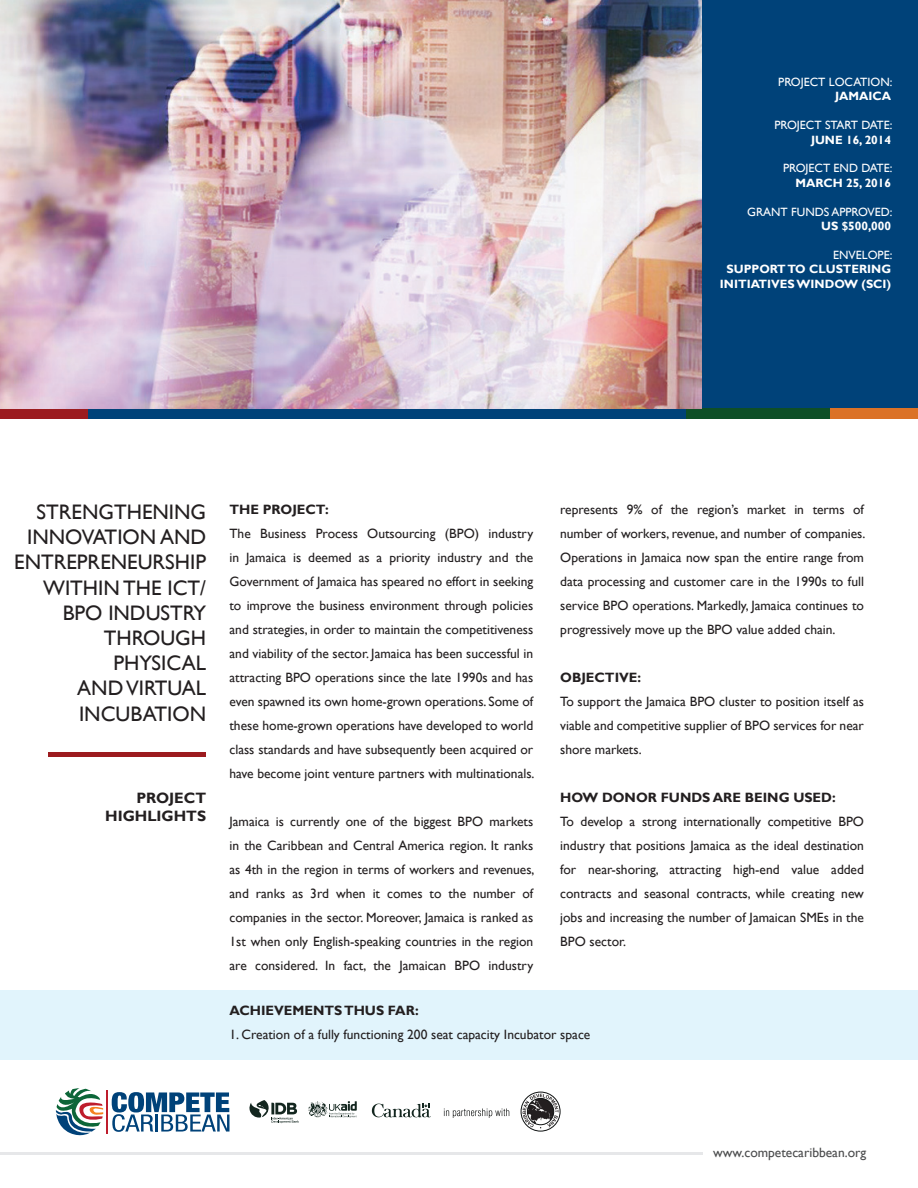
<style>
.page{position:relative;width:918px;height:1188px;background:#fff}
.page>*{position:absolute;margin:0;border:0;box-sizing:border-box;transform-origin:0 0}
.t1{font:21px/25.2px "Gill Sans";color:#231f20;text-align:right}
.t2{font:700 15px/18px "Gill Sans";color:#231f20;text-align:right}
.t3{font:13.5px/24px "Gill Sans";color:#231f20;text-align:justify}
.t4{font:700 13.5px "Gill Sans";color:#231f20}
.t5{font:13.5px "Gill Sans";color:#4b4c4d}
.t6{font:700 12px/14.4px "Gill Sans";color:#fff;text-align:center}
.t7{font:12px "Gill Sans";color:#fff}
</style>
<div class="page">
<hr style="left:1px;top:1152px;width:702px;height:3px;background:#e6e7e9">
<svg style="left:308px;top:1101px;width:49px;height:17px"></svg>
<svg style="left:372px;top:1104px;width:59px;height:13px"></svg>
<svg style="left:249px;top:1100px;width:50px;height:23px"></svg>
<svg style="left:56px;top:1088px;width:47px;height:48px"></svg>
<svg style="left:112px;top:1092px;width:118px;height:40px"></svg>
<hr style="left:106px;top:1090px;width:1px;height:43px;background:#be1d2c">
<div style="left:521px;top:1092px;width:39px;height:39px;border:1px solid #0f1212;border-radius:50%"></div>
<svg style="left:522px;top:1094px;width:36px;height:35px"></svg>
<div style="left:527px;top:1098px;width:27px;height:27px;border:1px solid #0f1212;border-radius:50%"></div>
<svg style="left:444px;top:1108px;width:65px;height:10px"></svg>
<div style="left:702px;top:0;width:216px;height:408px;background:#004279"></div>
<div style="left:684px;top:408px;width:148px;height:10px;background:#0e4f27"></div>
<div style="left:87px;top:408px;width:598px;height:10px;background:#004279"></div>
<div style="left:831px;top:408px;width:87px;height:10px;background:#db7227"></div>
<div style="left:0;top:408px;width:87px;height:10px;background:#9c1b1f"></div>
<div style="left:0;top:990px;width:918px;height:70px;background:#e1f4fc"></div>
<div style="left:49px;top:752px;width:157px;height:5px;background:#9c1b1f"></div>
<img style="left:0;top:0;width:702px;height:408px">
<p class="t7" style="left:778px;top:75px;width:116px">PROJECT LOCATION:</p>
<p class="t6" style="left:835px;top:90px;width:57px">JAMAICA</p>
<p class="t7" style="left:774px;top:118px;width:119px">PROJECT START DATE:</p>
<p class="t6" style="left:811px;top:133px;width:82px">JUNE 16, 2014</p>
<p class="t7" style="left:783px;top:161px;width:111px">PROJECT END DATE:</p>
<p class="t6" style="left:795px;top:176px;width:97px">MARCH 25, 2016</p>
<p class="t7" style="left:747px;top:205px;width:147px">GRANT FUNDS APPROVED:</p>
<p class="t6" style="left:821px;top:219px;width:71px">US $500,000</p>
<p class="t7" style="left:833px;top:248px;width:61px">ENVELOPE:</p>
<p class="t6" style="left:720px;top:262px;width:173px">SUPPORT TO CLUSTERING<br>INITIATIVES WINDOW (SCI)</p>
<h1 class="t1" style="left:14px;top:500px;width:194px">STRENGTHENING<br>INNOVATION AND<br>ENTREPRENEURSHIP<br>WITHIN THE ICT/<br>BPO INDUSTRY<br>THROUGH<br>PHYSICAL<br>AND VIRTUAL<br>INCUBATION</h1>
<p class="t4" style="left:230px;top:501px;width:101px">THE PROJECT:</p>
<p class="t3" style="left:230px;top:521px;width:307px">The Business Process Outsourcing (BPO) industry in Jamaica is deemed as a priority industry and the Government of Jamaica has speared no effort in seeking to improve the business environment through policies and strategies, in order to maintain the competitiveness and viability of the sector. Jamaica has been successful in attracting BPO operations since the late 1990s and has even spawned its own home-grown operations. Some of these home-grown operations have developed to world class standards and have subsequently been acquired or have become joint venture partners with multinationals.</p>
<p class="t3" style="left:230px;top:809px;width:307px">Jamaica is currently one of the biggest BPO markets in the Caribbean and Central America region. It ranks as 4th in the region in terms of workers and revenues, and ranks as 3rd when it comes to the number of companies in the sector. Moreover, Jamaica is ranked as 1st when only English-speaking countries in the region are considered. In fact, the Jamaican BPO industry</p>
<p class="t2" style="left:105px;top:789px;width:102px">PROJECT<br>HIGHLIGHTS</p>
<p class="t3" style="left:560px;top:498px;width:307px">represents 9% of the region’s market in terms of number of workers, revenue, and number of companies.<br>Operations in Jamaica now span the entire range from data processing and customer care in the 1990s to full service BPO operations. Markedly, Jamaica continues to progressively move up the BPO value added chain.</p>
<p class="t4" style="left:560px;top:669px;width:82px">OBJECTIVE:</p>
<p class="t3" style="left:560px;top:690px;width:305px">To support the Jamaica BPO cluster to position itself as viable and competitive supplier of BPO services for near shore markets.</p>
<p class="t4" style="left:560px;top:789px;width:277px">HOW DONOR FUNDS ARE BEING USED:</p>
<p class="t3" style="left:560px;top:810px;width:305px">To develop a strong internationally competitive BPO industry that positions Jamaica as the ideal destination for near-shoring, attracting high-end value added contracts and seasonal contracts, while creating new jobs and increasing the number of Jamaican SMEs in the BPO sector.</p>
<p class="t4" style="left:230px;top:1002px;width:191px">ACHIEVEMENTS THUS FAR:</p>
<p class="t3" style="left:230px;top:1023px;width:362px">1. Creation of a fully functioning 200 seat capacity Incubator space</p>
<p class="t5" style="left:713px;top:1145px;width:155px">www.competecaribbean.org</p>
</div>
